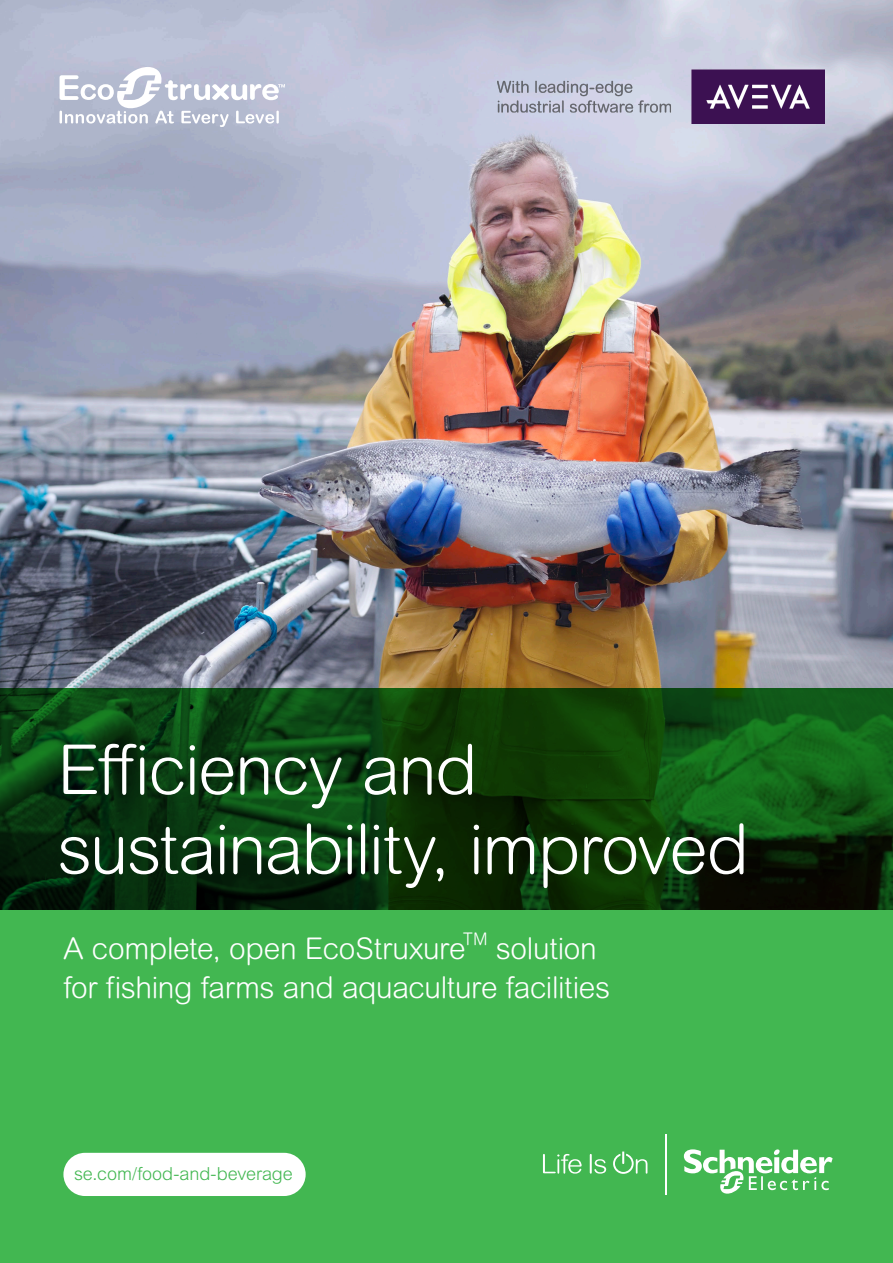
<style>
.page{position:relative;width:893px;height:1263px;background:#fff}
.page>*{position:absolute;margin:0;border:0;box-sizing:border-box;transform-origin:0 0}
.t1{font:300 69px/79.5px "Arial Rounded MT Pro";letter-spacing:-.025em;color:#fff}
.t2{font:300 30px/39px "Arial Rounded MT Pro";letter-spacing:-.01em;color:#fff}
.t3{font:300 18px "Arial MT Pro";letter-spacing:-.005em;color:#42b751}
.t4{font:300 17.55px "Arial Rounded MT Pro";color:#fff}
</style>
<div class="page">
<img style="left:0;top:0;width:893px;height:689px">
<svg style="left:60px;top:67px;width:225px;height:60px"></svg>
<img style="left:478px;top:69px;width:346px;height:55px">
<div style="left:0;top:910px;width:893px;height:353px;background:#42b751"></div>
<svg style="left:0;top:689px;width:893px;height:221px;background:#0c3b0d"></svg>
<svg style="left:543px;top:1154px;width:39px;height:19px"></svg>
<svg style="left:590px;top:1154px;width:16px;height:19px"></svg>
<svg style="left:613px;top:1151px;width:34px;height:23px"></svg>
<hr style="left:665px;top:1134px;width:1px;height:60px;background:#fff">
<svg style="left:684px;top:1149px;width:149px;height:45px"></svg>
<div style="left:63px;top:1153px;width:243px;height:43px;background:#fff;border-radius:22px"></div>
<h1 class="t1" style="left:57px;top:733px;width:693px">Efficiency and sustainability, improved</h1>
<p class="t2" style="left:64px;top:930px;width:404px">A complete, open EcoStruxure</p>
<p class="t4" style="left:463px;top:928px;width:26px">TM</p>
<p class="t2" style="left:64px;top:930px;width:548px;text-indent:432px">solution for fishing farms and aquaculture facilities</p>
<p class="t3" style="left:74px;top:1163px;width:220px">se.com/food-and-beverage</p>
</div>
